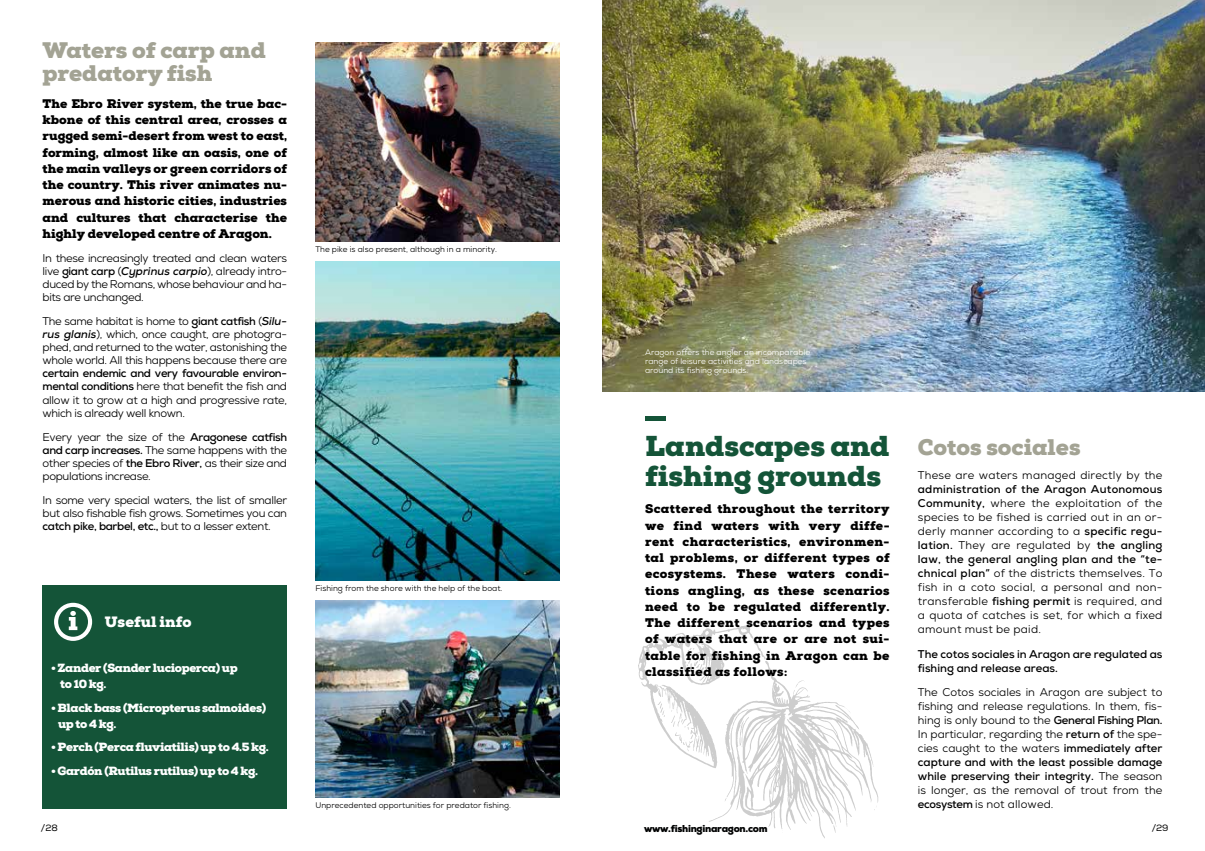
<style>
.page{position:relative;width:1205px;height:851px;background:#fff}
.page>*{position:absolute;margin:0;border:0;box-sizing:border-box;transform-origin:0 0}
.t1{font:900 28.75px/30px "Nexa Slab";color:#145438}
.t2{font:900 22.5px/22.5px "Nexa Slab";color:#a3a394}
.t3{font:900 15px "Nexa Slab";color:#fff}
.t4{font:900 12.5px/16.2px "Nexa Slab";letter-spacing:.015em;color:#000;text-align:justify}
.t5{font:900 11.88px/16.2px "Nexa Slab";letter-spacing:-.03em;color:#fff}
.t6{font:11.25px/14px "Nexa";letter-spacing:-.03em;color:#000;text-align:justify}
.t7{font:700 11.25px/14px "Nexa";color:#000}
.t8{font:11.25px "Nexa";letter-spacing:.02em;color:#000}
.t9{font:900 10px "Nexa";letter-spacing:-.03em;color:#010202}
.t10{font:9.12px "Nexa";color:#000}
.t11{font:8.12px "Nexa";color:#000}
.t12{font:8.12px/8.8px "Nexa";color:#fff}
.s1{font-weight:700}
.s2{font-weight:700;font-style:italic}
</style>
<div class="page">
<img style="left:315px;top:43px;width:245px;height:198px">
<div style="left:43px;top:585px;width:244px;height:223px;background:#145438"></div>
<img style="left:315px;top:261px;width:245px;height:319px">
<img style="left:602px;top:0;width:603px;height:391px">
<div style="left:645px;top:416px;width:21px;height:5px;background:#145438"></div>
<img style="left:315px;top:600px;width:245px;height:197px">
<svg style="left:54px;top:602px;width:38px;height:38px"></svg>
<svg style="left:638px;top:625px;width:240px;height:213px"></svg>
<h2 class="t2" style="left:43px;top:39px;width:225px">Waters of carp and predatory fish</h2>
<p class="t4" style="left:43px;top:95px;width:246px">The Ebro River system, the true bac&shy;kbone of this central area, crosses a rugged semi-desert from west to east, forming, almost like an oasis, one of the main valleys or green corridors of the country. This river animates nu&shy;merous and historic cities, industries and cultures that characterise the highly developed centre of Aragon.</p>
<p class="t6" style="left:43px;top:251px;width:246px;line-height:13.1px">In these increasingly treated and clean waters live <span class="s1">giant carp</span> (<span class="s2">Cyprinus carpio</span>), already intro&shy;duced by the Romans, whose behaviour and ha&shy;bits are unchanged.</p>
<p class="t6" style="left:43px;top:314px;width:246px;line-height:13.1px">The same habitat is home to <span class="s1">giant catfish</span> (<span class="s2">Silu&shy;rus glanis</span>), which, once caught, are photogra&shy;phed, and returned to the water, astonishing the whole world. All this happens because there are</p>
<p class="t6" style="left:43px;top:367px;width:246px;line-height:13.1px"><span class="s1">certain endemic and very favourable environ&shy;mental conditions</span> here that benefit the fish and allow it to grow at a high and progressive rate, which is already well known.</p>
<p class="t6" style="left:43px;top:430px;width:246px;line-height:13.1px">Every year the size of the <span class="s1">Aragonese catfish and carp increases.</span> The same happens with the other species of <span class="s1">the Ebro River,</span> as their size and populations increase.</p>
<p class="t6" style="left:43px;top:493px;width:246px;line-height:13.1px">In some very special waters, the list of smaller but also fishable fish grows. Sometimes you can <span class="s1">catch pike, barbel, etc.,</span> but to a lesser extent.</p>
<h3 class="t3" style="left:105px;top:612px;width:88px">Useful info</h3>
<p class="t5" style="left:60px;top:659px;width:179px;text-indent:-9px">• Zander (Sander lucioperca) up to 10 kg.</p>
<p class="t5" style="left:58px;top:699px;width:210px;text-indent:-7px">• Black bass (Micropterus salmoides) up to 4 kg.</p>
<p class="t5" style="left:51px;top:739px;width:219px">• Perch (Perca fluviatilis) up to 4.5 kg.</p>
<p class="t5" style="left:51px;top:762px;width:209px">• Gardón (Rutilus rutilus) up to 4 kg.</p>
<p class="t11" style="left:315px;top:244px;width:183px">The pike is also present, although in a minority.</p>
<p class="t11" style="left:315px;top:583px;width:189px">Fishing from the shore with the help of the boat.</p>
<p class="t11" style="left:315px;top:800px;width:197px">Unprecedented opportunities for predator fishing.</p>
<p class="t12" style="left:645px;top:348px;width:167px">Aragon offers the angler an incomparable range of leisure activities and landscapes around its fishing grounds.</p>
<h1 class="t1" style="left:645px;top:431px;width:246px">Landscapes and fishing grounds</h1>
<p class="t4" style="left:645px;top:501px;width:246px">Scattered throughout the territory we find waters with very diffe&shy;rent characteristics, environmen&shy;tal problems, or different types of ecosystems. These waters condi&shy;tions angling, as these scenarios need to be regulated differently.<br>The different scenarios and types of waters that are or are not sui&shy;table for fishing in Aragon can be classified as follows:</p>
<h2 class="t2" style="left:918px;top:435px;width:164px">Cotos sociales</h2>
<p class="t8" style="left:918px;top:468px;width:246px">These are waters managed directly by the</p>
<p class="t6" style="left:918px;top:482px;width:246px"><span class="s1">administration of the Aragon Autonomous Community,</span> where the exploitation of the species to be fished is carried out in an or&shy;derly manner according to a <span class="s1">specific regu&shy;lation.</span> They are regulated by <span class="s1">the angling law, the general angling plan and the “te&shy;chnical plan”</span> of the districts themselves. To fish in a coto social, a personal and non&shy;transferable <span class="s1">fishing permit</span> is required, and a quota of catches is set, for which a fixed amount must be paid.</p>
<p class="t7" style="left:918px;top:646px;width:246px">The cotos sociales in Aragon are regulated as fishing and release areas.</p>
<p class="t6" style="left:918px;top:685px;width:246px">The Cotos sociales in Aragon are subject to fishing and release regulations. In them, fis&shy;hing is only bound to the <span class="s1">General Fishing Plan.<br></span>In particular, regarding the <span class="s1">return of</span> the spe&shy;cies caught to the waters <span class="s1">immediately after capture and with the least possible damage while preserving their integrity.</span> The season is longer, as the removal of trout from the <span class="s1">ecosystem</span> is not allowed.</p>
<p class="t10" style="left:41px;top:822px;width:18px">/28</p>
<p class="t10" style="left:1151px;top:822px;width:18px">/29</p>
<p class="t9" style="left:644px;top:822px;width:125px">www.fishinginaragon.com</p>
</div>
